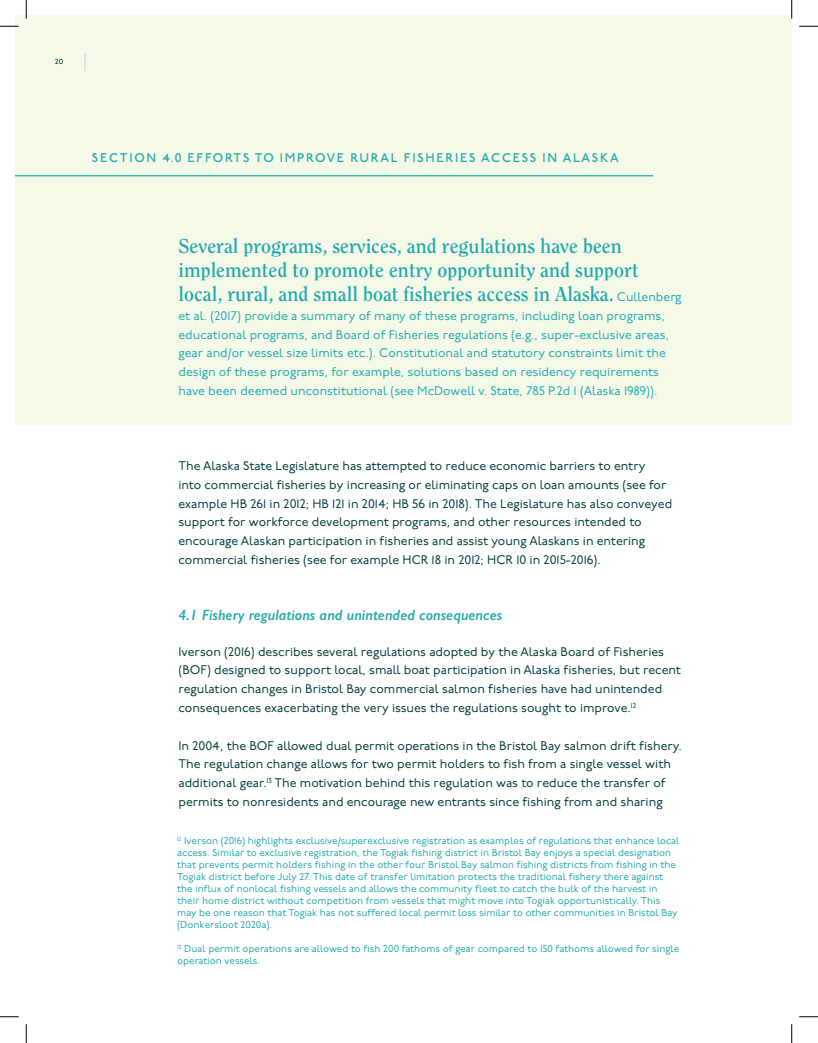
<style>
.page{position:relative;width:818px;height:1043px;background:#fff}
.page>*{position:absolute;margin:0;border:0;box-sizing:border-box;transform-origin:0 0}
.t1{font:700 20px/24px "Clearface";color:#23a9ac}
.t2{font:italic 600 15px "Gill Sans";color:#23a9ac}
.t3{font:12.5px/18.8px "P22 Underground";color:#003b3d}
.t4{font:12.5px/18.8px "P22 Underground";color:#23a9ac}
.t5{font:500 12.5px "P22 Underground";letter-spacing:.14em;color:#23a9ac}
.t6{font:10px/12px "P22 Underground";color:#23a9ac}
.t7{font:8.75px "P22 Underground Bk S";color:#003b3d}
.s1{font-family:"P22 Underground";font-weight:400;font-size:12.5px}
</style>
<div class="page">
<div style="left:15px;top:15px;width:776px;height:409px;background:#f4f9e8"></div>
<hr style="left:15px;top:175px;width:638px;height:1px;background:#23a9ac">
<svg style="left:85px;top:54px;width:1px;height:17px"></svg>
<svg style="left:0;top:25px;width:19px;height:2px"></svg>
<svg style="left:799px;top:25px;width:19px;height:2px"></svg>
<svg style="left:0;top:1016px;width:19px;height:1px"></svg>
<svg style="left:799px;top:1016px;width:19px;height:1px"></svg>
<svg style="left:25px;top:0;width:2px;height:19px"></svg>
<svg style="left:25px;top:1024px;width:2px;height:18px"></svg>
<svg style="left:791px;top:0;width:1px;height:19px"></svg>
<svg style="left:791px;top:1024px;width:1px;height:18px"></svg>
<p class="t7" style="left:55px;top:56px;width:10px">20</p>
<p class="t5" style="left:92px;top:151px;width:528px">SECTION 4.0 EFFORTS TO IMPROVE RURAL FISHERIES ACCESS IN ALASKA</p>
<h1 class="t1" style="left:178px;top:234px;width:504px">Several programs, services, and regulations have been implemented to promote entry opportunity and support local, rural, and small boat fisheries access in Alaska. <span class="s1">Cullenberg</span></h1>
<p class="t4" style="left:178px;top:307px;width:492px">et al. (2017) provide a summary of many of these programs, including loan programs, educational programs, and Board of Fisheries regulations (e.g., super-exclusive areas, gear and/or vessel size limits etc.). Constitutional and statutory constraints limit the design of these programs, for example, solutions based on residency requirements have been deemed unconstitutional (see McDowell v. State, 785 P.2d 1 (Alaska 1989)).</p>
<p class="t3" style="left:178px;top:457px;width:495px">The Alaska State Legislature has attempted to reduce economic barriers to entry<br>into commercial fisheries by increasing or eliminating caps on loan amounts (see for example HB 261 in 2012; HB 121 in 2014; HB 56 in 2018). The Legislature has also conveyed support for workforce development programs, and other resources intended to encourage Alaskan participation in fisheries and assist young Alaskans in entering commercial fisheries (see for example HCR 18 in 2012; HCR 10 in 2015-2016).</p>
<p class="t2" style="left:178px;top:606px;width:325px">4.1 Fishery regulations and unintended consequences</p>
<p class="t3" style="left:178px;top:642px;width:504px">Iverson (2016) describes several regulations adopted by the Alaska Board of Fisheries (BOF) designed to support local, small boat participation in Alaska fisheries, but recent regulation changes in Bristol Bay commercial salmon fisheries have had unintended consequences exacerbating the very issues the regulations sought to improve.<sup>12</sup></p>
<p class="t3" style="left:178px;top:736px;width:504px">In 2004, the BOF allowed dual permit operations in the Bristol Bay salmon drift fishery.<br>The regulation change allows for two permit holders to fish from a single vessel with additional gear.<sup>13</sup> The motivation behind this regulation was to reduce the transfer of permits to nonresidents and encourage new entrants since fishing from and sharing</p>
<p class="t6" style="left:177px;top:835px;width:504px"><sup>12</sup> Iverson (2016) highlights exclusive/superexclusive registration as examples of regulations that enhance local access. Similar to exclusive registration, the Togiak fishing district in Bristol Bay enjoys a special designation that prevents permit holders fishing in the other four Bristol Bay salmon fishing districts from fishing in the Togiak district before July 27. This date of transfer limitation protects the traditional fishery there against the influx of nonlocal fishing vessels and allows the community fleet to catch the bulk of the harvest in their home district without competition from vessels that might move into Togiak opportunistically. This may be one reason that Togiak has not suffered local permit loss similar to other communities in Bristol Bay (Donkersloot 2020a).</p>
<p class="t6" style="left:177px;top:943px;width:503px"><sup>13</sup> Dual permit operations are allowed to fish 200 fathoms of gear compared to 150 fathoms allowed for single operation vessels.</p>
</div>
